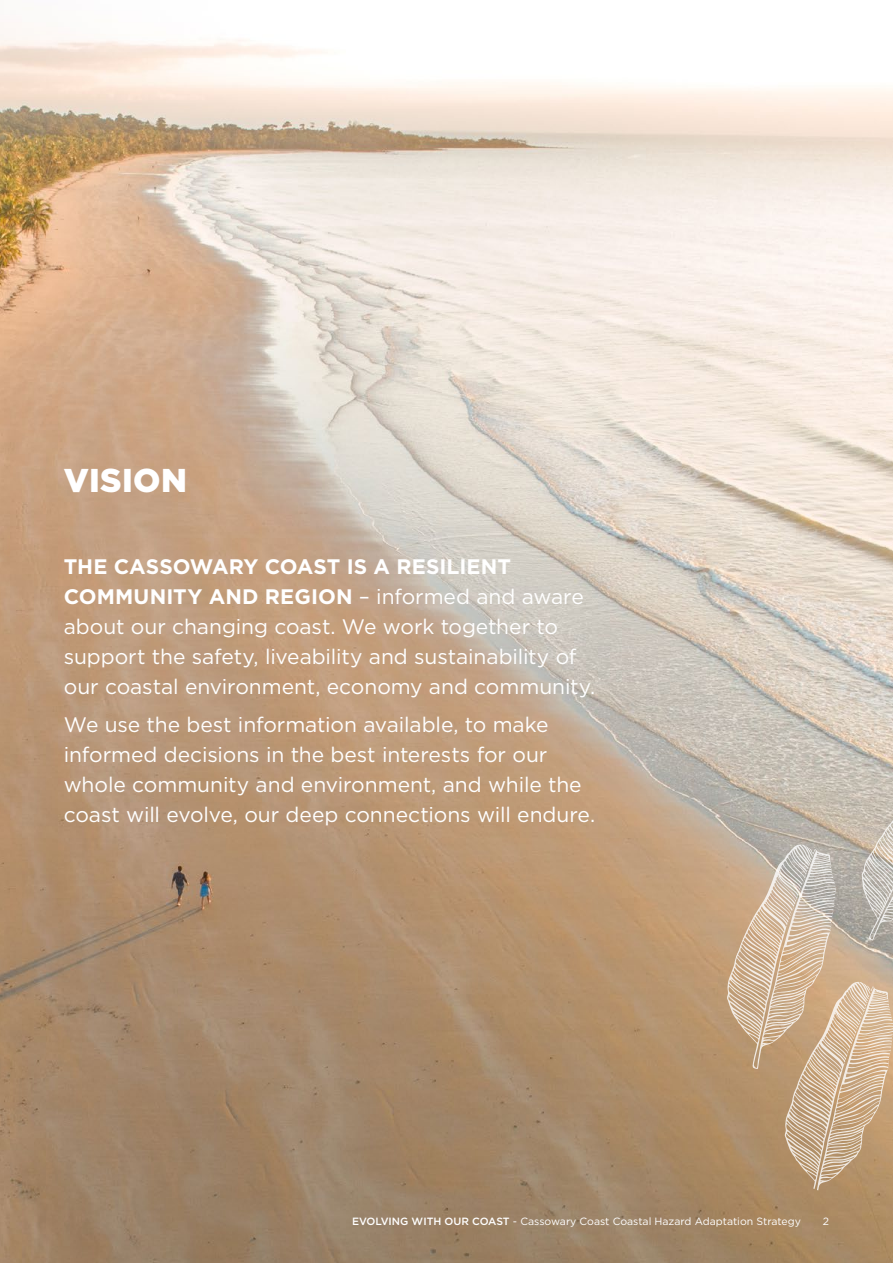
<style>
.page{position:relative;width:893px;height:1263px;background:#fff}
.page>*{position:absolute;margin:0;border:0;box-sizing:border-box;transform-origin:0 0}
.t1{font:900 33px "Gotham";letter-spacing:.01em;color:#fff}
.t2{font:21px/30px "Gotham";letter-spacing:-.005em;color:#fff}
.t3{font:10.5px "Gotham";color:#fff}
.s1{font-weight:700}
.s2{font-weight:500}
</style>
<div class="page">
<img style="left:0;top:22px;width:893px;height:1241px">
<svg style="left:727px;top:756px;width:166px;height:444px;background:#c5af97"></svg>
<h1 class="t1" style="left:64px;top:457px;width:125px">VISION</h1>
<p class="t2" style="left:64px;top:551px;width:533px"><span class="s1">THE CASSOWARY COAST IS A RESILIENT COMMUNITY AND REGION</span> – informed and aware about our changing coast. We work together to support the safety, liveability and sustainability of our coastal environment, economy and community.</p>
<p class="t2" style="left:64px;top:709px;width:533px">We use the best information available, to make informed decisions in the best interests for our whole community and environment, and while the coast will evolve, our deep connections will endure.</p>
<p class="t3" style="left:352px;top:1214px;width:450px"><span class="s2">EVOLVING WITH OUR COAST</span> - Cassowary Coast Coastal Hazard Adaptation Strategy</p>
<p class="t3" style="left:823px;top:1214px;width:8px">2</p>
</div>
